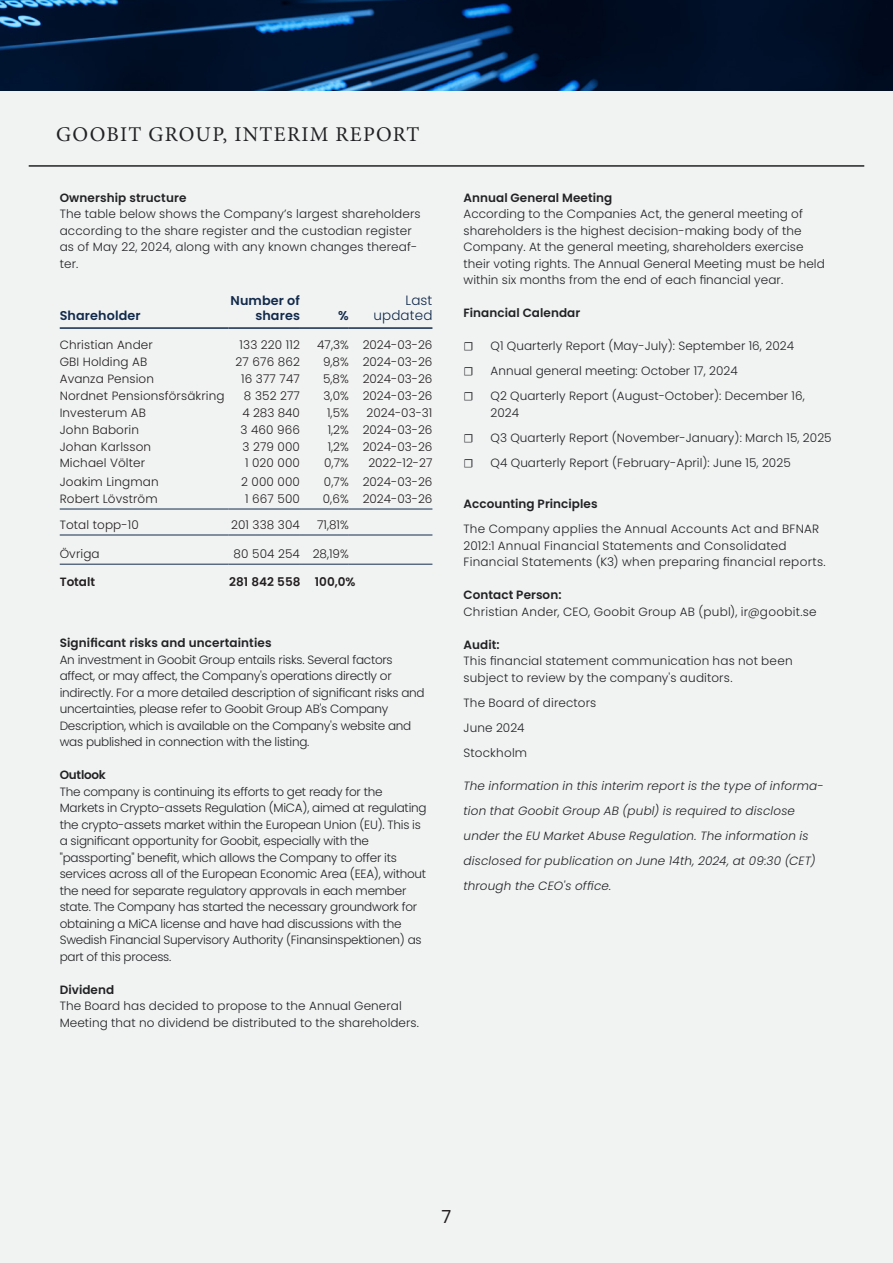
<style>
.page{position:relative;width:893px;height:1263px;background:#f1f3f3}
.page>*{position:absolute;margin:0;border:0;box-sizing:border-box;transform-origin:0 0}
.t1{font:21px "Minion Pro";letter-spacing:.06em;color:#222224}
.t2{font:18px "Poppins";color:#231f20}
.t3{font:200 16.5px "Poppins";color:#231f20}
.t4{font:300 13.5px/15px "Poppins";letter-spacing:.01em;color:#122a4b;text-align:right}
.t5{font:600 12.75px/15px "Poppins";letter-spacing:.01em;color:#122a4b;text-align:right}
.t6{font:300 12px/16.5px "Poppins";letter-spacing:.005em;color:#222224}
.t7{font:300 12px/16.5px "Poppins";letter-spacing:-.02em;color:#222224}
.t8{font:300 12px "Poppins";letter-spacing:.01em;color:#231f20}
.t9{font:italic 300 12px "Poppins";letter-spacing:.015em;color:#222224}
.t10{font:600 12px "Poppins";letter-spacing:.005em;color:#222224}
.t11{font:600 12px "Poppins";color:#231f20}
.t12{font:600 12px "Poppins";letter-spacing:-.02em;color:#222224}
.t13{font:12px "Minion Pro";color:#222224}
</style>
<div class="page">
<hr style="left:228px;top:327px;width:72px;height:2px;background:#122a4b">
<hr style="left:228px;top:509px;width:72px;height:1px;background:#122a4b">
<hr style="left:228px;top:535px;width:72px;height:1px;background:#122a4b">
<hr style="left:228px;top:564px;width:72px;height:1px;background:#122a4b">
<hr style="left:60px;top:327px;width:168px;height:2px;background:#122a4b">
<hr style="left:60px;top:509px;width:168px;height:1px;background:#122a4b">
<hr style="left:60px;top:535px;width:168px;height:1px;background:#122a4b">
<hr style="left:60px;top:564px;width:168px;height:1px;background:#122a4b">
<hr style="left:300px;top:327px;width:49px;height:2px;background:#122a4b">
<hr style="left:300px;top:509px;width:49px;height:1px;background:#122a4b">
<hr style="left:300px;top:535px;width:49px;height:1px;background:#122a4b">
<hr style="left:300px;top:564px;width:49px;height:1px;background:#122a4b">
<hr style="left:349px;top:327px;width:83px;height:2px;background:#122a4b">
<hr style="left:349px;top:509px;width:83px;height:1px;background:#122a4b">
<hr style="left:349px;top:535px;width:83px;height:1px;background:#122a4b">
<hr style="left:349px;top:564px;width:83px;height:1px;background:#122a4b">
<hr style="left:29px;top:165px;width:835px;height:2px;background:#222224">
<img style="left:0;top:0;width:893px;height:91px">
<p class="t1" style="left:56px;top:120px;width:365px">GOOBIT GROUP, INTERIM REPORT</p>
<p class="t10" style="left:60px;top:190px;width:128px">Ownership structure</p>
<p class="t6" style="left:60px;top:206px;width:362px">The table below shows the Company’s largest shareholders according to the share register and the custodian register as of May 22, 2024, along with any known changes thereaf&shy;ter.</p>
<p class="t5" style="left:60px;top:308px;width:82px">Shareholder</p>
<p class="t5" style="left:231px;top:293px;width:71px">Number of shares</p>
<p class="t5" style="left:338px;top:308px;width:12px">%</p>
<p class="t4" style="left:373px;top:292px;width:61px">Last updated</p>
<p class="t8" style="left:60px;top:338px;width:95px">Christian Ander</p>
<p class="t8" style="left:240px;top:338px;width:62px">133 220 112</p>
<p class="t8" style="left:317px;top:338px;width:33px">47,3%</p>
<p class="t8" style="left:363px;top:338px;width:71px">2024-03-26</p>
<p class="t8" style="left:60px;top:355px;width:89px">GBI Holding AB</p>
<p class="t8" style="left:236px;top:355px;width:66px">27 676 862</p>
<p class="t8" style="left:323px;top:355px;width:27px">9,8%</p>
<p class="t8" style="left:363px;top:355px;width:71px">2024-03-26</p>
<p class="t8" style="left:60px;top:372px;width:96px">Avanza Pension</p>
<p class="t8" style="left:241px;top:372px;width:60px">16 377 747</p>
<p class="t8" style="left:323px;top:372px;width:27px">5,8%</p>
<p class="t8" style="left:363px;top:372px;width:71px">2024-03-26</p>
<p class="t8" style="left:60px;top:389px;width:166px">Nordnet Pensionsförsäkring</p>
<p class="t8" style="left:244px;top:389px;width:57px">8 352 277</p>
<p class="t8" style="left:324px;top:389px;width:27px">3,0%</p>
<p class="t8" style="left:363px;top:389px;width:71px">2024-03-26</p>
<p class="t8" style="left:60px;top:406px;width:88px">Investerum AB</p>
<p class="t8" style="left:242px;top:406px;width:59px">4 283 840</p>
<p class="t8" style="left:327px;top:406px;width:23px">1,5%</p>
<p class="t8" style="left:367px;top:406px;width:67px">2024-03-31</p>
<p class="t8" style="left:60px;top:422px;width:81px">John Baborin</p>
<p class="t8" style="left:240px;top:422px;width:61px">3 460 966</p>
<p class="t8" style="left:328px;top:422px;width:23px">1,2%</p>
<p class="t8" style="left:363px;top:422px;width:71px">2024-03-26</p>
<p class="t8" style="left:60px;top:439px;width:93px">Johan Karlsson</p>
<p class="t8" style="left:242px;top:439px;width:59px">3 279 000</p>
<p class="t8" style="left:328px;top:439px;width:23px">1,2%</p>
<p class="t8" style="left:363px;top:439px;width:71px">2024-03-26</p>
<p class="t8" style="left:60px;top:456px;width:87px">Michael Völter</p>
<p class="t8" style="left:245px;top:456px;width:56px">1 020 000</p>
<p class="t8" style="left:324px;top:456px;width:26px">0,7%</p>
<p class="t8" style="left:368px;top:456px;width:66px">2022-12-27</p>
<p class="t8" style="left:60px;top:475px;width:100px">Joakim Lingman</p>
<p class="t8" style="left:241px;top:475px;width:60px">2 000 000</p>
<p class="t8" style="left:324px;top:475px;width:26px">0,7%</p>
<p class="t8" style="left:363px;top:475px;width:71px">2024-03-26</p>
<p class="t8" style="left:60px;top:491px;width:99px">Robert Lövström</p>
<p class="t8" style="left:245px;top:491px;width:56px">1 667 500</p>
<p class="t8" style="left:323px;top:491px;width:28px">0,6%</p>
<p class="t8" style="left:363px;top:491px;width:71px">2024-03-26</p>
<p class="t8" style="left:60px;top:517px;width:81px">Total topp-10</p>
<p class="t8" style="left:231px;top:517px;width:70px">201 338 304</p>
<p class="t8" style="left:317px;top:517px;width:33px">71,81%</p>
<p class="t8" style="left:60px;top:547px;width:41px">Övriga</p>
<p class="t8" style="left:234px;top:547px;width:68px">80 504 254</p>
<p class="t8" style="left:313px;top:547px;width:38px">28,19%</p>
<p class="t11" style="left:60px;top:575px;width:37px">Totalt</p>
<p class="t11" style="left:229px;top:575px;width:73px">281 842 558</p>
<p class="t11" style="left:315px;top:575px;width:42px">100,0%</p>
<p class="t10" style="left:60px;top:636px;width:213px">Significant risks and uncertainties</p>
<p class="t7" style="left:60px;top:651px;width:366px">An investment in Goobit Group entails risks. Several factors affect, or may affect, the Company's operations directly or indirectly. For a more detailed description of significant risks and uncertainties, please refer to Goobit Group AB's Company Description, which is available on the Company's website and was published in connection with the listing.</p>
<p class="t12" style="left:60px;top:768px;width:48px">Outlook</p>
<p class="t7" style="left:60px;top:783px;width:368px">The company is continuing its efforts to get ready for the Markets in Crypto-assets Regulation (MiCA), aimed at regulating the crypto-assets market within the European Union (EU). This is a significant opportunity for Goobit, especially with the "passporting" benefit, which allows the Company to offer its services across all of the European Economic Area (EEA), without the need for separate regulatory approvals in each member state. The Company has started the necessary groundwork for obtaining a MiCA license and have had discussions with the Swedish Financial Supervisory Authority (Finansinspektionen) as part of this process.</p>
<p class="t10" style="left:60px;top:982px;width:56px">Dividend</p>
<p class="t6" style="left:60px;top:998px;width:361px">The Board has decided to propose to the Annual General<br>Meeting that no dividend be distributed to the shareholders.</p>
<p class="t10" style="left:463px;top:190px;width:150px">Annual General Meeting</p>
<p class="t6" style="left:463px;top:206px;width:363px">According to the Companies Act, the general meeting of shareholders is the highest decision-making body of the Company. At the general meeting, shareholders exercise their voting rights. The Annual General Meeting must be held within six months from the end of each financial year.</p>
<p class="t10" style="left:463px;top:306px;width:118px">Financial Calendar</p>
<p class="t13" style="left:463px;top:338px;width:12px">☐</p>
<p class="t6" style="left:490px;top:338px;width:305px">Q1 Quarterly Report (May-July): September 16, 2024</p>
<p class="t13" style="left:463px;top:363px;width:12px">☐</p>
<p class="t6" style="left:490px;top:363px;width:249px">Annual general meeting: October 17, 2024</p>
<p class="t13" style="left:463px;top:388px;width:12px">☐</p>
<p class="t6" style="left:490px;top:388px;width:316px">Q2 Quarterly Report (August-October): December 16,<br>2024</p>
<p class="t13" style="left:463px;top:430px;width:12px">☐</p>
<p class="t6" style="left:490px;top:429px;width:343px">Q3 Quarterly Report (November-January): March 15, 2025</p>
<p class="t13" style="left:463px;top:455px;width:12px">☐</p>
<p class="t6" style="left:490px;top:454px;width:302px">Q4 Quarterly Report (February-April): June 15, 2025</p>
<p class="t10" style="left:463px;top:497px;width:136px">Accounting Principles</p>
<p class="t6" style="left:463px;top:521px;width:364px">The Company applies the Annual Accounts Act and BFNAR<br>2012:1 Annual Financial Statements and Consolidated<br>Financial Statements (K3) when preparing financial reports.</p>
<p class="t10" style="left:463px;top:588px;width:100px">Contact Person:</p>
<p class="t6" style="left:463px;top:603px;width:355px">Christian Ander, CEO, Goobit Group AB (publ), ir@goobit.se</p>
<p class="t10" style="left:463px;top:637px;width:38px">Audit:</p>
<p class="t6" style="left:463px;top:653px;width:331px">This financial statement communication has not been subject to review by the company's auditors.</p>
<p class="t6" style="left:463px;top:694px;width:134px">The Board of directors</p>
<p class="t6" style="left:463px;top:719px;width:62px">June 2024</p>
<p class="t6" style="left:463px;top:744px;width:65px">Stockholm</p>
<p class="t9" style="left:463px;top:779px;width:362px">The information in this interim report is the type of informa-</p>
<p class="t9" style="left:463px;top:804px;width:333px">tion that Goobit Group AB (publ) is required to disclose</p>
<p class="t9" style="left:463px;top:829px;width:347px">under the EU Market Abuse Regulation. The information is</p>
<p class="t9" style="left:463px;top:854px;width:354px">disclosed for publication on June 14th, 2024, at 09:30 (CET)</p>
<p class="t9" style="left:463px;top:879px;width:149px">through the CEO's office.</p>
<h3 class="t3" style="left:447px;top:1199px;width:10px">7</h3>
<p class="t2" style="left:442px;top:1207px;width:11px">7</p>
</div>
